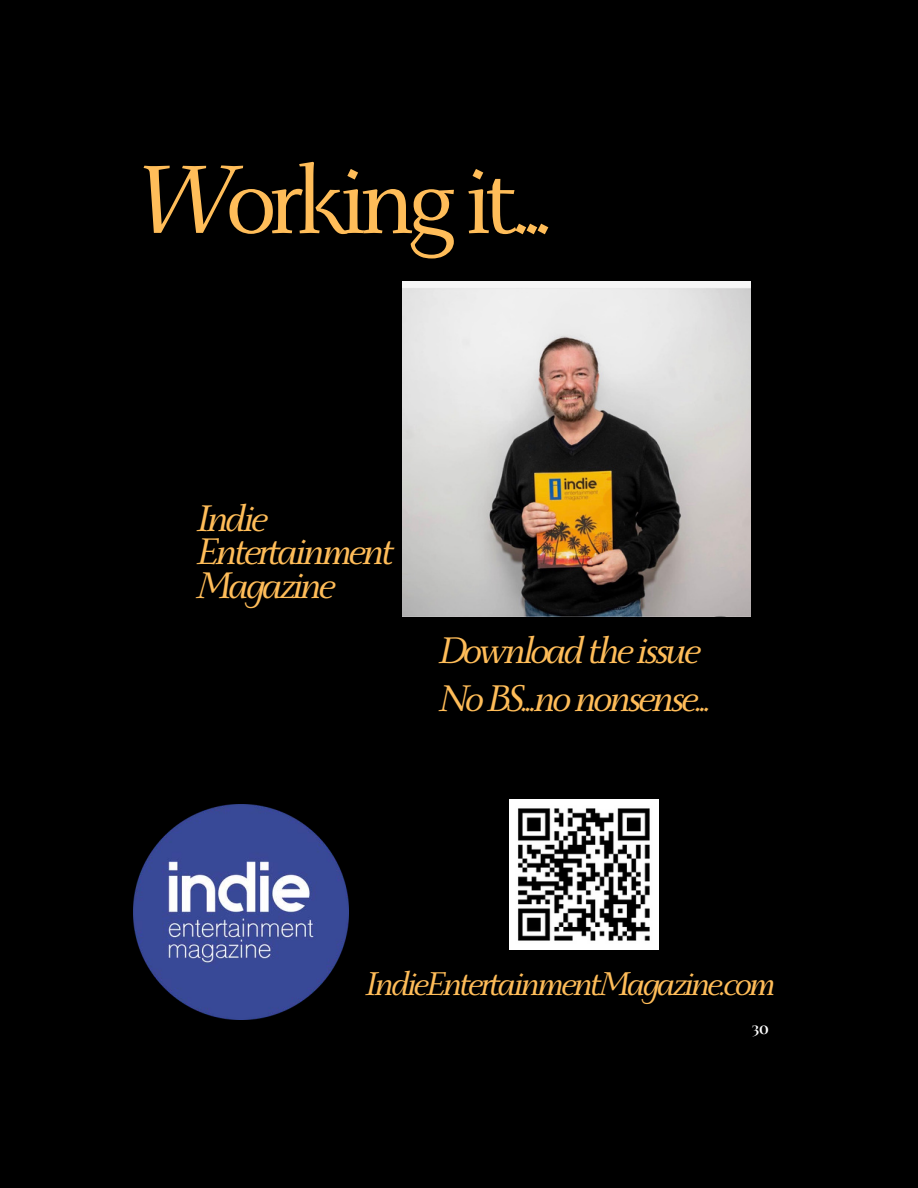
<style>
.page{position:relative;width:918px;height:1188px;background:#000}
.page>*{position:absolute;margin:0;border:0;box-sizing:border-box;transform-origin:0 0}
.t1{font:107.55px "Monterchi Serif";letter-spacing:-.08em;color:#ffbd59}
.t2{font:italic 41.1px/33.6px "Monterchi Serif";letter-spacing:-.08em;color:#ffbd59}
.t3{font:italic 36.6px "Monterchi Serif";letter-spacing:-.08em;color:#ffbd59}
.t4{font:700 17.7px "Cormorant SC";color:#fff}
.s1{font-style:italic}
</style>
<div class="page">
<img style="left:403px;top:281px;width:347px;height:336px">
<img style="left:133px;top:804px;width:215px;height:215px">
<img style="left:510px;top:800px;width:148px;height:149px">
<p class="t1" style="left:133px;top:147px;width:421px"><span class="s1">W</span>orking it...</p>
<p class="t2" style="left:197px;top:508px;width:199px">Indie<br>Entertainment<br>Magazine</p>
<p class="t2" style="left:439px;top:640px;width:264px">Download the issue</p>
<p class="t2" style="left:439px;top:688px;width:274px">No BS...no nonsense...</p>
<p class="t3" style="left:366px;top:966px;width:412px">IndieEntertainmentMagazine.com</p>
<p class="t4" style="left:752px;top:1018px;width:19px">30</p>
</div>
